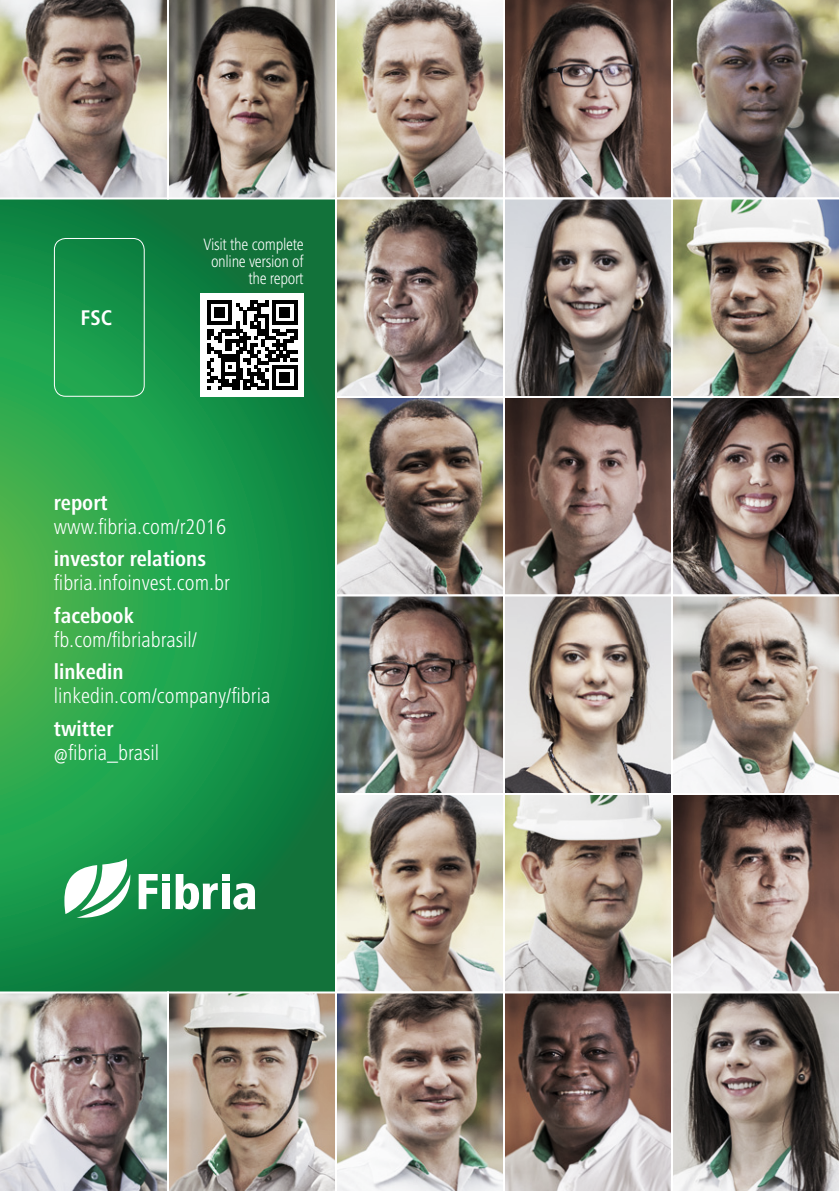
<style>
.page{position:relative;width:840px;height:1191px;background:#fff}
.page>*{position:absolute;margin:0;border:0;box-sizing:border-box;transform-origin:0 0}
.t1{font:300 condensed 22px "Frutiger Next LT";color:#fff}
.t2{font:700 condensed 22px "Frutiger Next LT";color:#fff}
.t3{font:300 condensed 17px/17px "Frutiger Next LT";letter-spacing:-.02em;color:#fff;text-align:right}
</style>
<div class="page">
<img style="left:0;top:0;width:839px;height:1191px">
<p class="t2" style="left:81px;top:306px;width:33px">FSC</p>
<p class="t3" style="left:203px;top:236px;width:101px">Visit the complete online version of the report</p>
<p class="t2" style="left:54px;top:490px;width:55px">report</p>
<p class="t1" style="left:54px;top:514px;width:174px">www.fibria.com/r2016</p>
<p class="t2" style="left:54px;top:547px;width:154px">investor relations</p>
<p class="t1" style="left:54px;top:571px;width:177px">fibria.infoinvest.com.br</p>
<p class="t2" style="left:54px;top:603px;width:81px">facebook</p>
<p class="t1" style="left:54px;top:627px;width:145px">fb.com/fibriabrasil/</p>
<p class="t2" style="left:54px;top:660px;width:71px">linkedin</p>
<p class="t1" style="left:54px;top:684px;width:218px">linkedin.com/company/fibria</p>
<p class="t2" style="left:54px;top:716px;width:61px">twitter</p>
<p class="t1" style="left:54px;top:740px;width:107px">@fibria_brasil</p>
</div>
